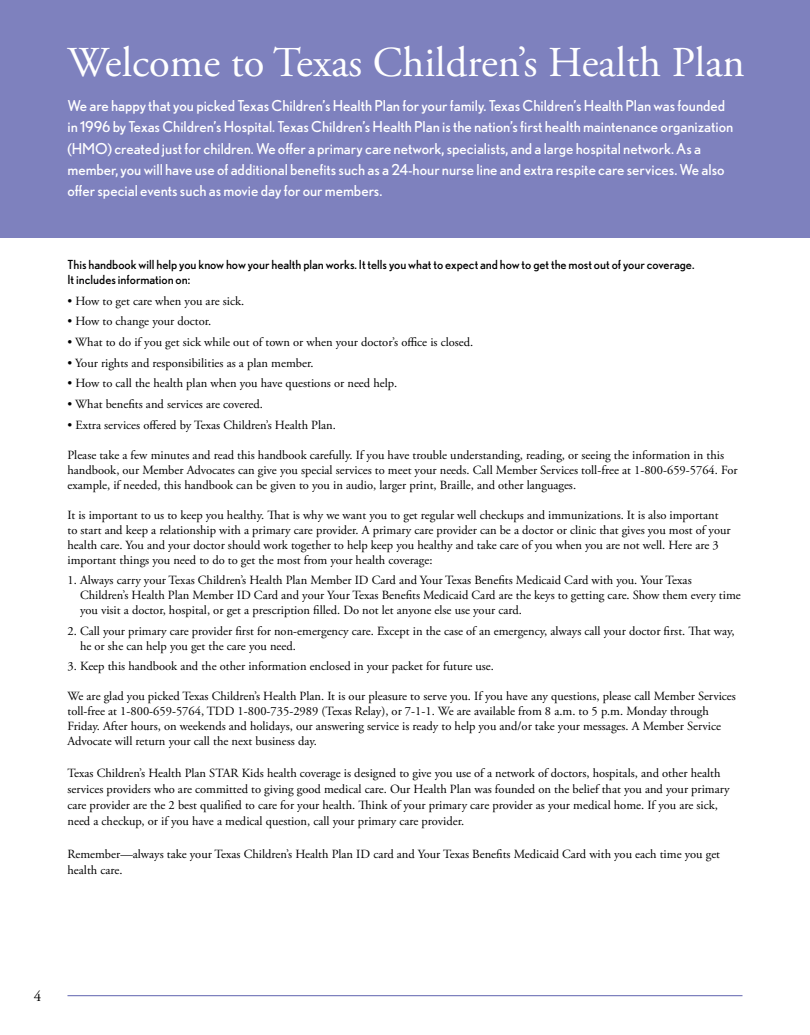
<style>
.page{position:relative;width:810px;height:1035px;background:#fff}
.page>*{position:absolute;margin:0;border:0;box-sizing:border-box;transform-origin:0 0}
.t1{font:42.5px "Adobe Garamond Pro";color:#fff}
.t2{font:15px/21.2px "Nobel";color:#fff}
.t3{font:15px "Adobe Garamond Pro";color:#000}
.t4{font:12.5px/15px "Adobe Garamond Pro";color:#000}
.t5{font:12.5px/15px "Nobel";color:#000}
</style>
<div class="page">
<hr style="left:68px;top:995px;width:674px;height:1px;background:#7e81be">
<div style="left:0;top:0;width:810px;height:238px;background:#7e81be"></div>
<h1 class="t1" style="left:68px;top:37px;width:679px">Welcome to Texas Children’s Health Plan</h1>
<p class="t2" style="left:68px;top:95px;width:667px">We are happy that you picked Texas Children’s Health Plan for your family. Texas Children’s Health Plan was founded in 1996 by Texas Children’s Hospital. Texas Children’s Health Plan is the nation’s first health maintenance organization (HMO) created just for children. We offer a primary care network, specialists, and a large hospital network. As a member, you will have use of additional benefits such as a 24-hour nurse line and extra respite care services. We also offer special events such as movie day for our members.</p>
<p class="t5" style="left:68px;top:257px;width:627px">This handbook will help you know how your health plan works. It tells you what to expect and how to get the most out of your coverage.<br>It includes information on:</p>
<p class="t4" style="left:68px;top:294px;width:178px">• How to get care when you are sick.</p>
<p class="t4" style="left:68px;top:314px;width:145px">• How to change your doctor.</p>
<p class="t4" style="left:68px;top:335px;width:407px">• What to do if you get sick while out of town or when your doctor’s office is closed.</p>
<p class="t4" style="left:68px;top:356px;width:248px">• Your rights and responsibilities as a plan member.</p>
<p class="t4" style="left:68px;top:376px;width:331px">• How to call the health plan when you have questions or need help.</p>
<p class="t4" style="left:68px;top:397px;width:197px">• What benefits and services are covered.</p>
<p class="t4" style="left:68px;top:418px;width:270px">• Extra services offered by Texas Children’s Health Plan.</p>
<p class="t4" style="left:68px;top:448px;width:672px">Please take a few minutes and read this handbook carefully. If you have trouble understanding, reading, or seeing the information in this handbook, our Member Advocates can give you special services to meet your needs. Call Member Services toll-free at 1-800-659-5764. For example, if needed, this handbook can be given to you in audio, larger print, Braille, and other languages.</p>
<p class="t4" style="left:68px;top:508px;width:665px">It is important to us to keep you healthy. That is why we want you to get regular well checkups and immunizations. It is also important to start and keep a relationship with a primary care provider. A primary care provider can be a doctor or clinic that gives you most of your health care. You and your doctor should work together to help keep you healthy and take care of you when you are not well. Here are 3 important things you need to do to get the most from your health coverage:</p>
<p class="t4" style="left:80px;top:573px;width:662px;text-indent:-12px">1. Always carry your Texas Children’s Health Plan Member ID Card and Your Texas Benefits Medicaid Card with you. Your Texas<br>Children’s Health Plan Member ID Card and your Your Texas Benefits Medicaid Card are the keys to getting care. Show them every time you visit a doctor, hospital, or get a prescription filled. Do not let anyone else use your card.</p>
<p class="t4" style="left:80px;top:624px;width:656px;text-indent:-12px">2. Call your primary care provider first for non-emergency care. Except in the case of an emergency, always call your doctor first. That way, he or she can help you get the care you need.</p>
<p class="t4" style="left:68px;top:659px;width:428px">3. Keep this handbook and the other information enclosed in your packet for future use.</p>
<p class="t4" style="left:68px;top:689px;width:670px">We are glad you picked Texas Children’s Health Plan. It is our pleasure to serve you. If you have any questions, please call Member Services toll-free at 1-800-659-5764, TDD 1-800-735-2989 (Texas Relay), or 7-1-1. We are available from 8 a.m. to 5 p.m. Monday through Friday. After hours, on weekends and holidays, our answering service is ready to help you and/or take your messages. A Member Service Advocate will return your call the next business day.</p>
<p class="t4" style="left:68px;top:765px;width:664px;line-height:16.2px">Texas Children’s Health Plan STAR Kids health coverage is designed to give you use of a network of doctors, hospitals, and other health services providers who are committed to giving good medical care. Our Health Plan was founded on the belief that you and your primary care provider are the 2 best qualified to care for your health. Think of your primary care provider as your medical home. If you are sick, need a checkup, or if you have a medical question, call your primary care provider.</p>
<p class="t4" style="left:68px;top:846px;width:654px;line-height:16.2px">Remember—always take your Texas Children’s Health Plan ID card and Your Texas Benefits Medicaid Card with you each time you get health care.</p>
<p class="t3" style="left:34px;top:987px;width:9px">4</p>
</div>
